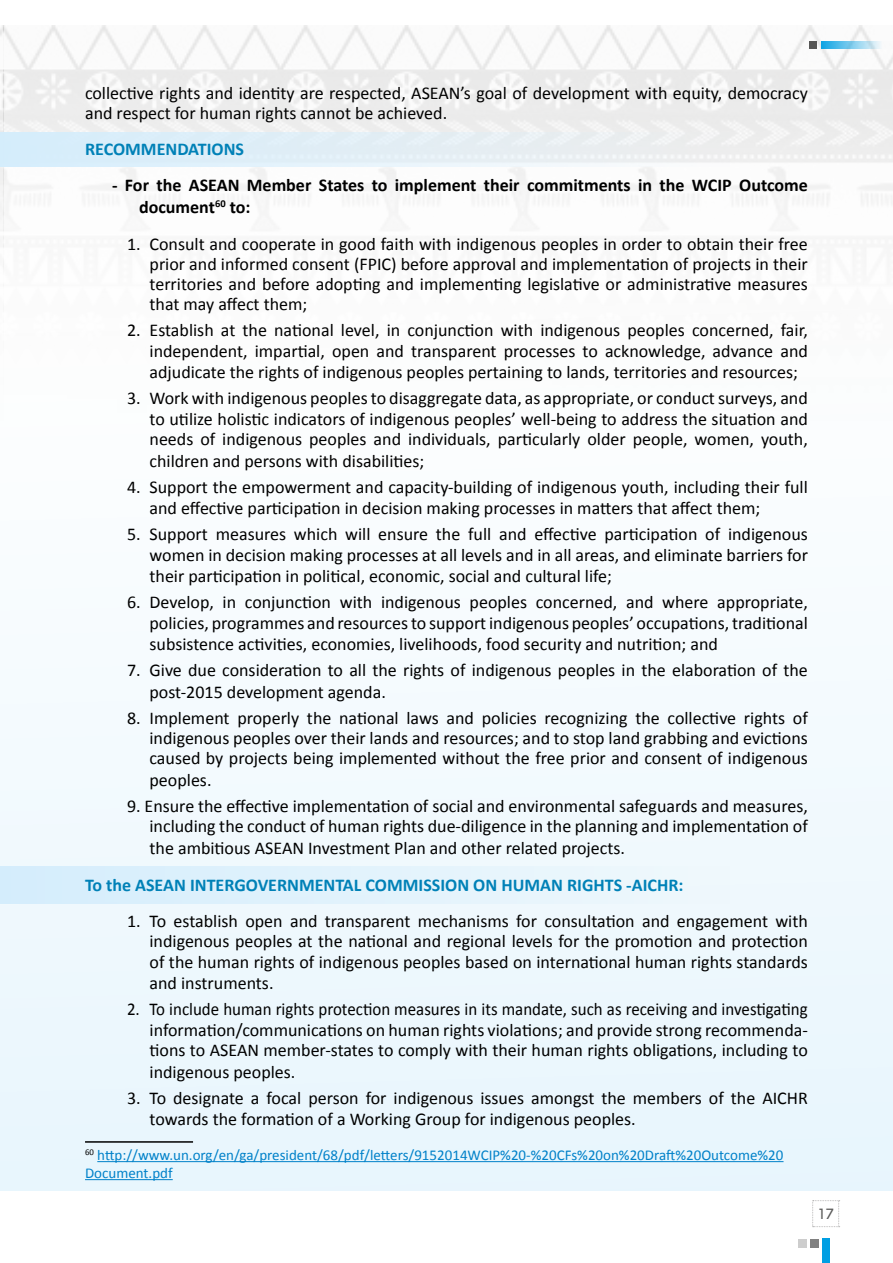
<style>
.page{position:relative;width:893px;height:1263px;background:#fff}
.page>*{position:absolute;margin:0;border:0;box-sizing:border-box;transform-origin:0 0}
.t1{font:19.5px "DB Adman X";color:#5a5a59}
.t2{font:18px/20.7px "Calibri";color:#000;text-align:justify}
.t3{font:18px/20.7px "Calibri";color:#000;text-align:justify;scale:.94 1}
.t4{font:700 18px/21.6px "Calibri";color:#000}
.t5{font:700 18px "Calibri";color:#0081b7}
.t6{font:15px/18px "Calibri";color:#0081c9}
</style>
<div class="page">
<img style="left:0;top:26px;width:893px;height:177px">
<div style="left:810px;top:41px;width:7px;height:8px;background:#575756"></div>
<svg style="left:821px;top:41px;width:72px;height:8px"></svg>
<div style="left:0;top:203px;width:893px;height:988px;background:#f5fafd"></div>
<div style="left:822px;top:1239px;width:7px;height:24px;background:#009fe3"></div>
<svg style="left:812px;top:1200px;width:28px;height:27px"></svg>
<div style="left:810px;top:1239px;width:9px;height:8px;background:#808080"></div>
<div style="left:798px;top:1239px;width:9px;height:8px;background:#cdcdcd"></div>
<div style="left:0;top:866px;width:730px;height:37px;background:linear-gradient(to right,#d4edfc,#f0f8fc)"></div>
<div style="left:0;top:132px;width:730px;height:34px;background:linear-gradient(to right,#d5edfc,#f1f1f0)"></div>
<hr style="left:85px;top:1141px;width:108px;height:2px;background:#000">
<hr style="left:97px;top:1161px;width:686px;height:1px;background:#0081c9">
<hr style="left:85px;top:1179px;width:88px;height:1px;background:#0081c9">
<p class="t2" style="left:85px;top:83px;width:724px;line-height:20.2px">collective rights and identity are respected, ASEAN’s goal of development with equity, democracy and respect for human rights cannot be achieved.</p>
<p class="t5" style="left:85px;top:137px;width:161px">RECOMMENDATIONS</p>
<p class="t4" style="left:139px;top:175px;width:670px;text-indent:-27px">- For the ASEAN Member States to implement their commitments in the WCIP Outcome document<sup>60</sup> to:</p>
<p class="t2" style="left:150px;top:234px;width:660px;line-height:20.2px;text-indent:-22px">1. Consult and cooperate in good faith with indigenous peoples in order to obtain their free prior and informed consent (FPIC) before approval and implementation of projects in their territories and before adopting and implementing legislative or administrative measures that may affect them;</p>
<p class="t2" style="left:150px;top:320px;width:660px;text-indent:-22px">2. Establish at the national level, in conjunction with indigenous peoples concerned, fair, independent, impartial, open and transparent processes to acknowledge, advance and adjudicate the rights of indigenous peoples pertaining to lands, territories and resources;</p>
<p class="t2" style="left:150px;top:388px;width:660px;text-indent:-22px">3. Work with indigenous peoples to disaggregate data, as appropriate, or conduct surveys, and to utilize holistic indicators of indigenous peoples’ well-being to address the situation and needs of indigenous peoples and individuals, particularly older people, women, youth, children and persons with disabilities;</p>
<p class="t2" style="left:150px;top:476px;width:660px;line-height:21.6px;text-indent:-22px">4. Support the empowerment and capacity-building of indigenous youth, including their full and effective participation in decision making processes in matters that affect them;</p>
<p class="t2" style="left:150px;top:524px;width:660px;text-indent:-22px">5. Support measures which will ensure the full and effective participation of indigenous women in decision making processes at all levels and in all areas, and eliminate barriers for their participation in political, economic, social and cultural life;</p>
<p class="t2" style="left:150px;top:592px;width:660px;text-indent:-23px">6. Develop, in conjunction with indigenous peoples concerned, and where appropriate, policies, programmes and resources to support indigenous peoples’ occupations, traditional subsistence activities, economies, livelihoods, food security and nutrition; and</p>
<p class="t2" style="left:150px;top:659px;width:660px;line-height:21.6px;text-indent:-22px">7. Give due consideration to all the rights of indigenous peoples in the elaboration of the post-2015 development agenda.</p>
<p class="t2" style="left:150px;top:708px;width:660px;text-indent:-22px">8. Implement properly the national laws and policies recognizing the collective rights of indigenous peoples over their lands and resources; and to stop land grabbing and evictions caused by projects being implemented without the free prior and consent of indigenous peoples.</p>
<p class="t2" style="left:150px;top:796px;width:660px;text-indent:-22px">9. Ensure the effective implementation of social and environmental safeguards and measures, including the conduct of human rights due-diligence in the planning and implementation of the ambitious ASEAN Investment Plan and other related projects.</p>
<p class="t5" style="left:85px;top:873px;width:600px">To the ASEAN INTERGOVERNMENTAL COMMISSION ON HUMAN RIGHTS -AICHR:</p>
<p class="t2" style="left:150px;top:911px;width:660px;text-indent:-22px">1. To establish open and transparent mechanisms for consultation and engagement with indigenous peoples at the national and regional levels for the promotion and protection of the human rights of indigenous peoples based on international human rights standards and instruments.</p>
<p class="t3" style="left:150px;top:999px;width:702px;text-indent:-22px">2. To include human rights protection measures in its mandate, such as receiving and investigating information/communications on human rights violations; and provide strong recommenda&shy;tions to ASEAN member-states to comply with their human rights obligations, including to indigenous peoples.</p>
<p class="t2" style="left:150px;top:1087px;width:660px;line-height:21.6px;text-indent:-22px">3. To designate a focal person for indigenous issues amongst the members of the AICHR towards the formation of a Working Group for indigenous peoples.</p>
<p class="t6" style="left:85px;top:1146px;width:700px"><sup>60</sup> http://www.un.org/en/ga/president/68/pdf/letters/9152014WCIP%20-%20CFs%20on%20Draft%20Outcome%20<br>Document.pdf</p>
<p class="t1" style="left:818px;top:1202px;width:17px">17</p>
</div>
